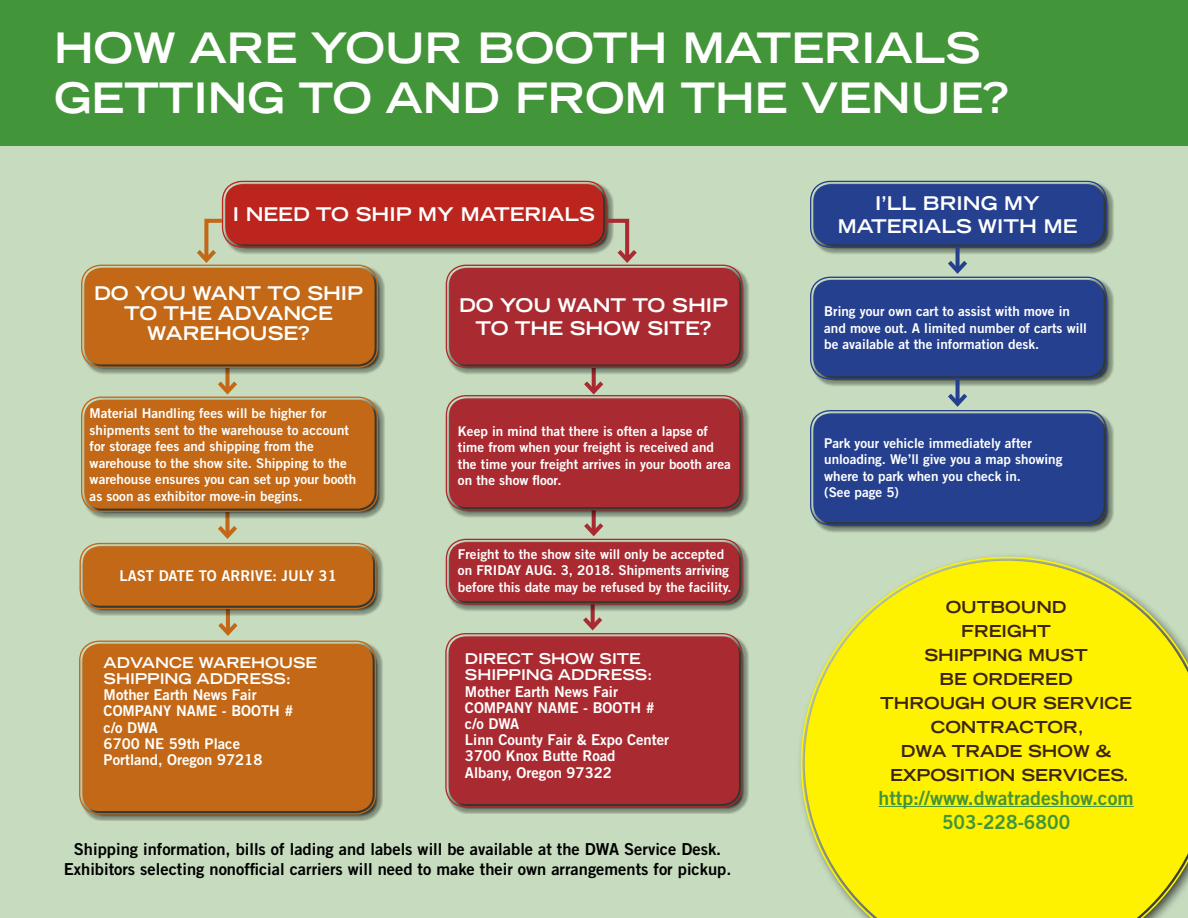
<style>
.page{position:relative;width:1188px;height:918px;background:#fff}
.page>*{position:absolute;margin:0;border:0;box-sizing:border-box;transform-origin:0 0}
.t1{font:700 expanded 42px/50.4px "Trade Gothic LT Std";color:#fff}
.t2{font:19.5px/24px "Trade Gothic LT Std Bd 2";color:#439539;text-align:center}
.t3{font:700 expanded 18.9px/22.6px "Trade Gothic LT Std";color:#fff;text-align:center}
.t4{font:16.5px/19.8px "Trade Gothic LT Std Bd 2";color:#000;text-align:center}
.t5{font:700 expanded 16.5px/24px "Trade Gothic LT Std";color:#3c2415;text-align:center}
.t6{font:14.85px/16.2px "Trade Gothic LT Std Bd 2";color:#fff}
.t7{font:700 expanded 14.85px/16.2px "Trade Gothic LT Std";color:#fff}
.t8{font:13.5px/16.5px "Trade Gothic LT Std Bd 2";color:#fff}
</style>
<div class="page">
<div style="left:0;top:146px;width:1188px;height:772px;background:#c7dcbf"></div>
<svg style="left:583px;top:613px;width:20px;height:18px"></svg>
<div style="left:447px;top:267px;width:303px;height:108px;background:#000;opacity:.75"></div>
<div style="left:446px;top:265px;width:297px;height:103px;border:1px solid #a92b31;border-radius:20px"></div>
<div style="left:447px;top:397px;width:303px;height:120px;background:#000;opacity:.75"></div>
<div style="left:446px;top:395px;width:297px;height:116px;border:1px solid #a92b31;border-radius:20px"></div>
<svg style="left:448px;top:377px;width:292px;height:131px;background:#aa4747"></svg>
<div style="left:452px;top:402px;width:284px;height:102px;border:1px solid #a92b31;border-radius:13px"></div>
<div style="left:447px;top:541px;width:303px;height:71px;background:#000;opacity:.75"></div>
<div style="left:446px;top:539px;width:297px;height:66px;border:1px solid #a92b31;border-radius:20px"></div>
<svg style="left:448px;top:519px;width:292px;height:83px"></svg>
<div style="left:452px;top:545px;width:284px;height:53px;border:1px solid #a92b31;border-radius:13px"></div>
<div style="left:447px;top:635px;width:302px;height:179px;background:#000;opacity:.75"></div>
<div style="left:445px;top:633px;width:297px;height:174px;border:1px solid #a92b31;border-radius:20px"></div>
<div style="left:448px;top:636px;width:292px;height:169px;background:#a92b31"></div>
<div style="left:452px;top:640px;width:284px;height:161px;border:1px solid #a92b31;border-radius:13px"></div>
<div style="left:225px;top:512px;width:5px;height:24px;background:#c26816"></div>
<hr style="left:226px;top:609px;width:4px;height:24px;background:#c26816">
<svg style="left:218px;top:618px;width:20px;height:18px"></svg>
<div style="left:225px;top:368px;width:5px;height:24px;background:#c26816"></div>
<div style="left:0;top:0;width:1188px;height:146px;background:#439539"></div>
<div style="left:222px;top:181px;width:385px;height:67px;border:1px solid #bb251e;border-radius:20px"></div>
<div style="left:811px;top:183px;width:303px;height:72px;background:#000;opacity:.75"></div>
<div style="left:810px;top:181px;width:297px;height:67px;border:1px solid #25408f;border-radius:20px"></div>
<div style="left:813px;top:183px;width:291px;height:62px;background:#25408f"></div>
<div style="left:817px;top:188px;width:283px;height:53px;border:1px solid #25408f;border-radius:13px"></div>
<div style="left:811px;top:279px;width:303px;height:108px;background:#000;opacity:.75"></div>
<div style="left:810px;top:277px;width:297px;height:103px;border:1px solid #25408f;border-radius:20px"></div>
<div style="left:82px;top:267px;width:303px;height:108px;background:#000;opacity:.75"></div>
<div style="left:81px;top:265px;width:297px;height:103px;border:1px solid #c26816;border-radius:20px"></div>
<svg style="left:84px;top:183px;width:656px;height:182px"></svg>
<div style="left:88px;top:271px;width:283px;height:90px;border:1px solid #c26816;border-radius:13px"></div>
<div style="left:82px;top:399px;width:303px;height:120px;background:#000;opacity:.75"></div>
<div style="left:81px;top:397px;width:297px;height:115px;border:1px solid #c26816;border-radius:20px"></div>
<svg style="left:84px;top:377px;width:291px;height:132px"></svg>
<div style="left:88px;top:403px;width:283px;height:102px;border:1px solid #c26816;border-radius:13px"></div>
<div style="left:81px;top:545px;width:302px;height:71px;background:#000;opacity:.75"></div>
<div style="left:79px;top:543px;width:297px;height:66px;border:1px solid #c26816;border-radius:20px"></div>
<svg style="left:82px;top:522px;width:292px;height:84px"></svg>
<div style="left:86px;top:550px;width:284px;height:52px;border:1px solid #c26816;border-radius:13px"></div>
<div style="left:80px;top:643px;width:303px;height:178px;background:#000;opacity:.75"></div>
<div style="left:79px;top:641px;width:297px;height:174px;border:1px solid #c26816;border-radius:20px"></div>
<div style="left:82px;top:643px;width:291px;height:169px;background:#c26816"></div>
<div style="left:86px;top:647px;width:283px;height:161px;border:1px solid #c26816;border-radius:13px"></div>
<div style="left:811px;top:412px;width:303px;height:120px;background:#000;opacity:.75"></div>
<div style="left:810px;top:410px;width:297px;height:116px;border:1px solid #25408f;border-radius:20px"></div>
<svg style="left:801px;top:557px;width:255px;height:256px"></svg>
<svg style="left:805px;top:561px;width:268px;height:268px"></svg>
<svg style="left:809px;top:565px;width:379px;height:353px;background:#f6ed15"></svg>
<svg style="left:956px;top:380px;width:4px;height:9px"></svg>
<svg style="left:813px;top:389px;width:291px;height:134px"></svg>
<svg style="left:956px;top:247px;width:4px;height:9px"></svg>
<svg style="left:813px;top:256px;width:291px;height:121px"></svg>
<h1 class="t1" style="left:54px;top:22px;width:956px">HOW ARE YOUR BOOTH MATERIALS<br>GETTING TO AND FROM THE VENUE?</h1>
<h3 class="t3" style="left:233px;top:203px;width:364px">I NEED TO SHIP MY MATERIALS</h3>
<h3 class="t3" style="left:838px;top:191px;width:241px">I’LL BRING MY<br>MATERIALS WITH ME</h3>
<h3 class="t3" style="left:94px;top:282px;width:270px;line-height:20.2px">DO YOU WANT TO SHIP<br>TO THE ADVANCE<br>WAREHOUSE?</h3>
<p class="t8" style="left:90px;top:405px;width:268px">Material Handling fees will be higher for shipments sent to the warehouse to account for storage fees and shipping from the warehouse to the show site. Shipping to the warehouse ensures you can set up your booth as soon as exhibitor move-in begins.</p>
<p class="t6" style="left:120px;top:568px;width:219px">LAST DATE TO ARRIVE: JULY 31</p>
<p class="t7" style="left:104px;top:654px;width:215px">ADVANCE WAREHOUSE<br>SHIPPING ADDRESS:</p>
<p class="t6" style="left:104px;top:687px;width:191px">Mother Earth News Fair<br>COMPANY NAME - BOOTH # c/o DWA<br>6700 NE 59th Place<br>Portland, Oregon 97218</p>
<h3 class="t3" style="left:459px;top:294px;width:270px">DO YOU WANT TO SHIP<br>TO THE SHOW SITE?</h3>
<p class="t8" style="left:458px;top:422px;width:274px">Keep in mind that there is often a lapse of time from when your freight is received and the time your freight arrives in your booth area on the show floor.</p>
<p class="t8" style="left:458px;top:545px;width:275px">Freight to the show site will only be accepted on FRIDAY AUG. 3, 2018. Shipments arriving before this date may be refused by the facility.</p>
<p class="t7" style="left:465px;top:650px;width:189px">DIRECT SHOW SITE<br>SHIPPING ADDRESS:</p>
<p class="t6" style="left:465px;top:683px;width:206px">Mother Earth News Fair<br>COMPANY NAME - BOOTH # c/o DWA<br>Linn County Fair &amp; Expo Center<br>3700 Knox Butte Road<br>Albany, Oregon 97322</p>
<p class="t4" style="left:64px;top:839px;width:669px">Shipping information, bills of lading and labels will be available at the DWA Service Desk.<br>Exhibitors selecting nonofficial carriers will need to make their own arrangements for pickup.</p>
<p class="t8" style="left:824px;top:303px;width:264px">Bring your own cart to assist with move in and move out. A limited number of carts will be available at the information desk.</p>
<p class="t8" style="left:824px;top:435px;width:240px">Park your vehicle immediately after unloading. We’ll give you a map showing where to park when you check in.<br>(See page 5)</p>
<p class="t5" style="left:880px;top:594px;width:254px">OUTBOUND<br>FREIGHT<br>SHIPPING MUST<br>BE ORDERED<br>THROUGH OUR SERVICE<br>CONTRACTOR,<br>DWA TRADE SHOW &amp;<br>EXPOSITION SERVICES.</p>
<h2 class="t2" style="left:879px;top:785px;width:257px">http://www.dwatradeshow.com<br>503-228-6800</h2>
</div>
